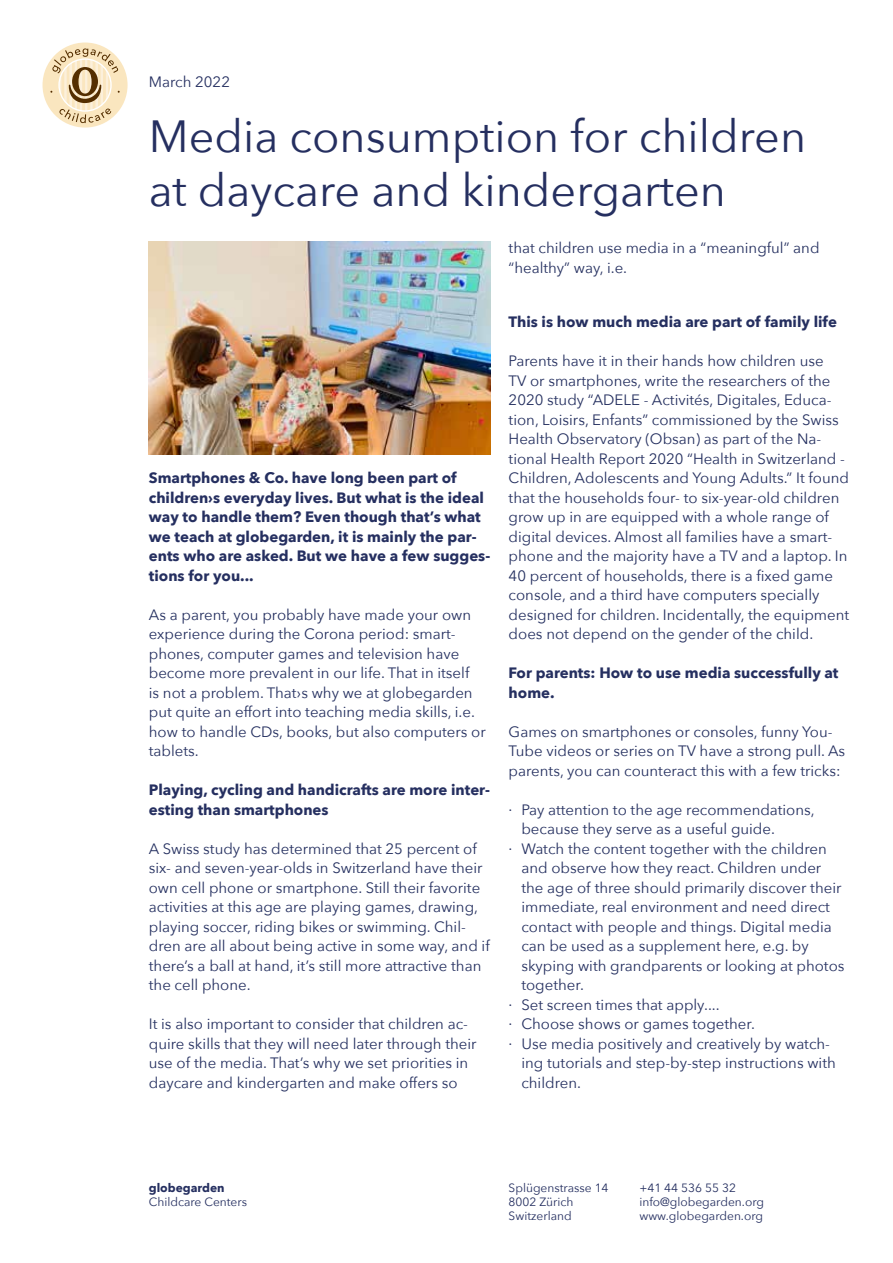
<style>
.page{position:relative;width:893px;height:1263px;background:#fff}
.page>*{position:absolute;margin:0;border:0;box-sizing:border-box;transform-origin:0 0}
.t1{font:45px/54px "Avenir Next";color:#252f60}
.t2{font:15px/19.5px "Avenir Next";color:#253060}
.t3{font:700 15px/19.5px "Avenir Next";color:#252f60}
.t4{font:15px "Avenir Next";color:#252f60}
.t5{font:12px/14.4px "Avenir Next";color:#252f60}
.t6{font:700 12px "Avenir Next";color:#252f60}
</style>
<div class="page">
<div style="left:43px;top:43px;width:85px;height:85px;background:#fae6bf;border-radius:50%"></div>
<svg style="left:50px;top:48px;width:70px;height:75px"></svg>
<img style="left:149px;top:241px;width:342px;height:214px">
<p class="t4" style="left:149px;top:69px;width:83px">March 2022</p>
<h1 class="t1" style="left:149px;top:108px;width:659px">Media consumption for children at daycare and kindergarten</h1>
<p class="t3" style="left:149px;top:468px;width:343px">Smartphones &amp; Co. have long been part of children›s everyday lives. But what is the ideal way to handle them? Even though that’s what we teach at globegarden, it is mainly the par&shy;ents who are asked. But we have a few sugges&shy;tions for you...</p>
<p class="t2" style="left:149px;top:604px;width:338px">As a parent, you probably have made your own experience during the Corona period: smart&shy;phones, computer games and television have become more prevalent in our life. That in itself<br>is not a problem. That›s why we at globegarden put quite an effort into teaching media skills, i.e. how to handle CDs, books, but also computers or tablets.</p>
<p class="t3" style="left:149px;top:780px;width:343px">Playing, cycling and handicrafts are more inter&shy;esting than smartphones</p>
<p class="t2" style="left:149px;top:838px;width:342px">A Swiss study has determined that 25 percent of six- and seven-year-olds in Switzerland have their own cell phone or smartphone. Still their favorite activities at this age are playing games, drawing, playing soccer, riding bikes or swimming. Chil&shy;dren are all about being active in some way, and if there’s a ball at hand, it’s still more attractive than the cell phone.</p>
<p class="t2" style="left:149px;top:1013px;width:329px">It is also important to consider that children ac&shy;quire skills that they will need later through their use of the media. That’s why we set priorities in daycare and kindergarten and make offers so</p>
<p class="t2" style="left:509px;top:238px;width:312px">that children use media in a “meaningful” and “healthy” way, i.e.</p>
<p class="t3" style="left:509px;top:312px;width:330px">This is how much media are part of family life</p>
<p class="t2" style="left:509px;top:350px;width:342px">Parents have it in their hands how children use<br>TV or smartphones, write the researchers of the 2020 study “ADELE - Activités, Digitales, Educa&shy;tion, Loisirs, Enfants” commissioned by the Swiss Health Observatory (Obsan) as part of the Na&shy;tional Health Report 2020 “Health in Switzerland - Children, Adolescents and Young Adults.” It found that the households four- to six-year-old children grow up in are equipped with a whole range of digital devices. Almost all families have a smart&shy;phone and the majority have a TV and a laptop. In 40 percent of households, there is a fixed game console, and a third have computers specially designed for children. Incidentally, the equipment does not depend on the gender of the child.</p>
<p class="t3" style="left:509px;top:663px;width:331px">For parents: How to use media successfully at home.</p>
<p class="t2" style="left:509px;top:721px;width:338px">Games on smartphones or consoles, funny You-<br>Tube videos or series on TV have a strong pull. As parents, you can counteract this with a few tricks:</p>
<p class="t2" style="left:509px;top:799px;width:308px">· Pay attention to the age recommendations,</p>
<p class="t2" style="left:521px;top:818px;width:255px">because they serve as a useful guide.</p>
<p class="t2" style="left:509px;top:838px;width:320px">· Watch the content together with the children</p>
<p class="t2" style="left:521px;top:857px;width:301px">and observe how they react. Children under</p>
<p class="t2" style="left:521px;top:877px;width:322px">the age of three should primarily discover their</p>
<p class="t2" style="left:521px;top:896px;width:310px">immediate, real environment and need direct</p>
<p class="t2" style="left:521px;top:916px;width:312px">contact with people and things. Digital media</p>
<p class="t2" style="left:521px;top:935px;width:289px">can be used as a supplement here, e.g. by</p>
<p class="t2" style="left:521px;top:955px;width:325px">skyping with grandparents or looking at photos</p>
<p class="t2" style="left:521px;top:974px;width:64px">together.</p>
<p class="t2" style="left:509px;top:994px;width:213px">· Set screen times that apply....</p>
<p class="t2" style="left:509px;top:1013px;width:248px">· Choose shows or games together.</p>
<p class="t2" style="left:509px;top:1033px;width:323px">· Use media positively and creatively by watch-</p>
<p class="t2" style="left:521px;top:1052px;width:316px">ing tutorials and step-by-step instructions with</p>
<p class="t2" style="left:521px;top:1072px;width:61px">children.</p>
<p class="t6" style="left:149px;top:1177px;width:77px">globegarden</p>
<p class="t5" style="left:149px;top:1194px;width:100px">Childcare Centers</p>
<p class="t5" style="left:509px;top:1180px;width:101px">Splügenstrasse 14<br>8002 Zürich<br>Switzerland</p>
<p class="t5" style="left:639px;top:1180px;width:126px">+41 44 536 55 32 info@globegarden.org www.globegarden.org</p>
</div>
